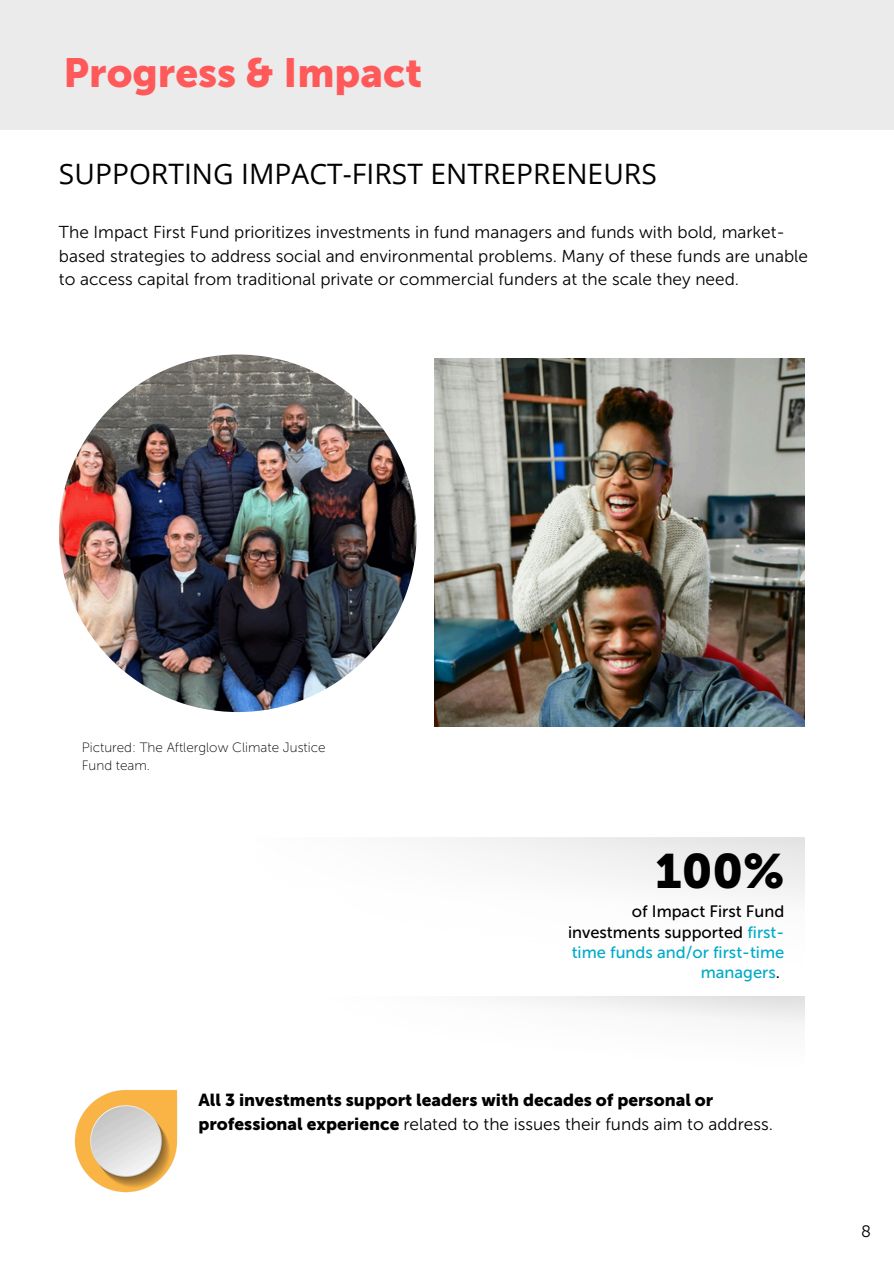
<style>
.page{position:relative;width:894px;height:1264px;background:#fff}
.page>*{position:absolute;margin:0;border:0;box-sizing:border-box;transform-origin:0 0}
.t1{font:48px "Museo Sans 900";color:#000}
.t2{font:40.5px "Museo Sans 900";color:#ff595a}
.t3{font:28.2px "Open Sans";color:#000}
.t4{font:17.25px/23.7px "Museo Sans 300";color:#000}
.t5{font:17.25px "Museo Sans 900";color:#000}
.t6{font:16.5px/20.2px "Museo Sans 500";color:#00abc8;text-align:right}
.t7{font:16.5px "Museo Sans 300";color:#000}
.t8{font:13.5px "Museo Sans 100";color:#000}
.s1{color:#000}
.s2{font-family:"Museo Sans 900"}
</style>
<div class="page">
<div style="left:0;top:0;width:893px;height:129px;background:#ebebeb"></div>
<img style="left:434px;top:358px;width:370px;height:368px">
<img style="left:59px;top:354px;width:357px;height:358px;border-radius:50%">
<img style="left:74px;top:1090px;width:104px;height:103px">
<h2 class="t2" style="left:64px;top:49px;width:360px">Progress &amp; Impact</h2>
<p class="t3" style="left:59px;top:154px;width:599px">SUPPORTING IMPACT-FIRST ENTREPRENEURS</p>
<h1 class="t4" style="left:59px;top:220px;width:750px">The Impact First Fund prioritizes investments in fund managers and funds with bold, market&shy;based strategies to address social and environmental problems. Many of these funds are unable to access capital from traditional private or commercial funders at the scale they need.</h1>
<p class="t8" style="left:82px;top:739px;width:245px">Pictured: The Aftlerglow Climate Justice</p>
<p class="t8" style="left:82px;top:757px;width:70px">Fund team.</p>
<p class="t1" style="left:655px;top:842px;width:130px">100%</p>
<p class="t6" style="left:568px;top:901px;width:218px"><span class="s1">of Impact First Fund investments supported</span> first&shy;time funds and/or first-time managers<span class="s1">.</span></p>
<p class="t5" style="left:198px;top:1089px;width:516px">All 3 investments support leaders with decades of personal or</p>
<p class="t4" style="left:198px;top:1112px;width:575px"><span class="s2">professional experience</span> related to the issues their funds aim to address.</p>
<h5 class="t7" style="left:860px;top:1221px;width:11px">8</h5>
</div>
